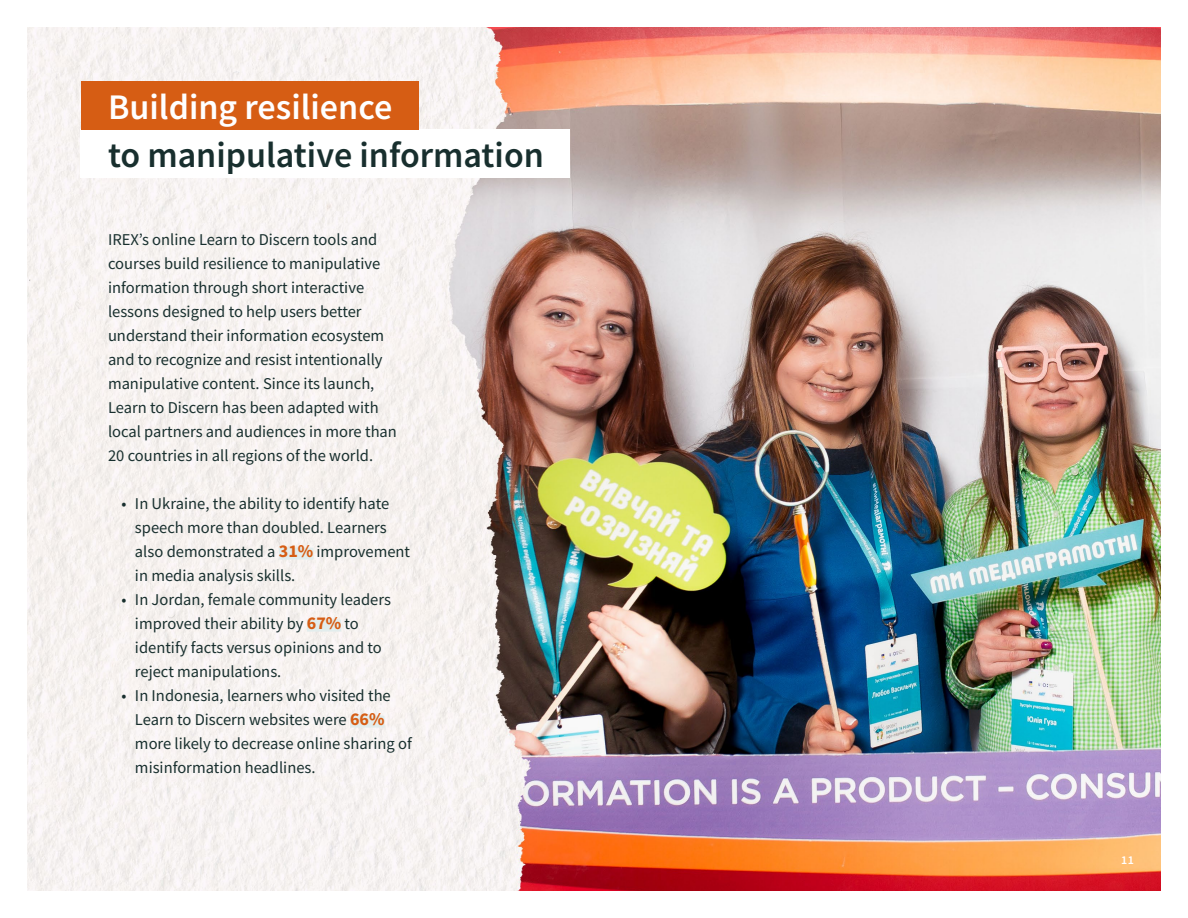
<style>
.page{position:relative;width:1188px;height:918px;background:#fff}
.page>*{position:absolute;margin:0;border:0;box-sizing:border-box;transform-origin:0 0}
.t1{font:600 36px "Source Sans Pro";color:#182f2e}
.t2{font:600 36px "Source Sans Pro";color:#fff}
.t3{font:16.5px/24px "Source Sans Pro";color:#182f2e}
.t4{font:600 12px "Source Sans Pro";color:#fff}
.s1{font-weight:700;font-size:18px;color:#d65d14}
</style>
<div class="page">
<img style="left:27px;top:27px;width:1134px;height:864px">
<div style="left:81px;top:130px;width:489px;height:48px;background:#fff"></div>
<div style="left:81px;top:81px;width:337px;height:49px;background:#d65d14"></div>
<div style="left:279px;top:548px;width:34px;height:12px;background:#e2eded"></div>
<div style="left:307px;top:620px;width:34px;height:12px;background:#e2eded"></div>
<div style="left:350px;top:716px;width:35px;height:12px;background:#e2eded"></div>
<h1 class="t2" style="left:108px;top:83px;width:286px">Building resilience</h1>
<h1 class="t1" style="left:108px;top:131px;width:437px">to manipulative information</h1>
<p class="t3" style="left:108px;top:227px;width:290px">IREX’s online Learn to Discern tools and courses build resilience to manipulative information through short interactive lessons designed to help users better understand their information ecosystem and to recognize and resist intentionally manipulative content. Since its launch, Learn to Discern has been adapted with local partners and audiences in more than 20 countries in all regions of the world.</p>
<p class="t3" style="left:135px;top:491px;width:277px;text-indent:-13px">• In Ukraine, the ability to identify hate speech more than doubled. Learners also demonstrated a <span class="s1">31%</span> improvement in media analysis skills.</p>
<p class="t3" style="left:135px;top:587px;width:258px;text-indent:-13px">• In Jordan, female community leaders improved their ability by <span class="s1">67%</span> to identify facts versus opinions and to reject manipulations.</p>
<p class="t3" style="left:135px;top:683px;width:279px;text-indent:-13px">• In Indonesia, learners who visited the Learn to Discern websites were <span class="s1">66% </span>more likely to decrease online sharing of misinformation headlines.</p>
<p class="t4" style="left:1121px;top:852px;width:14px">11</p>
</div>
